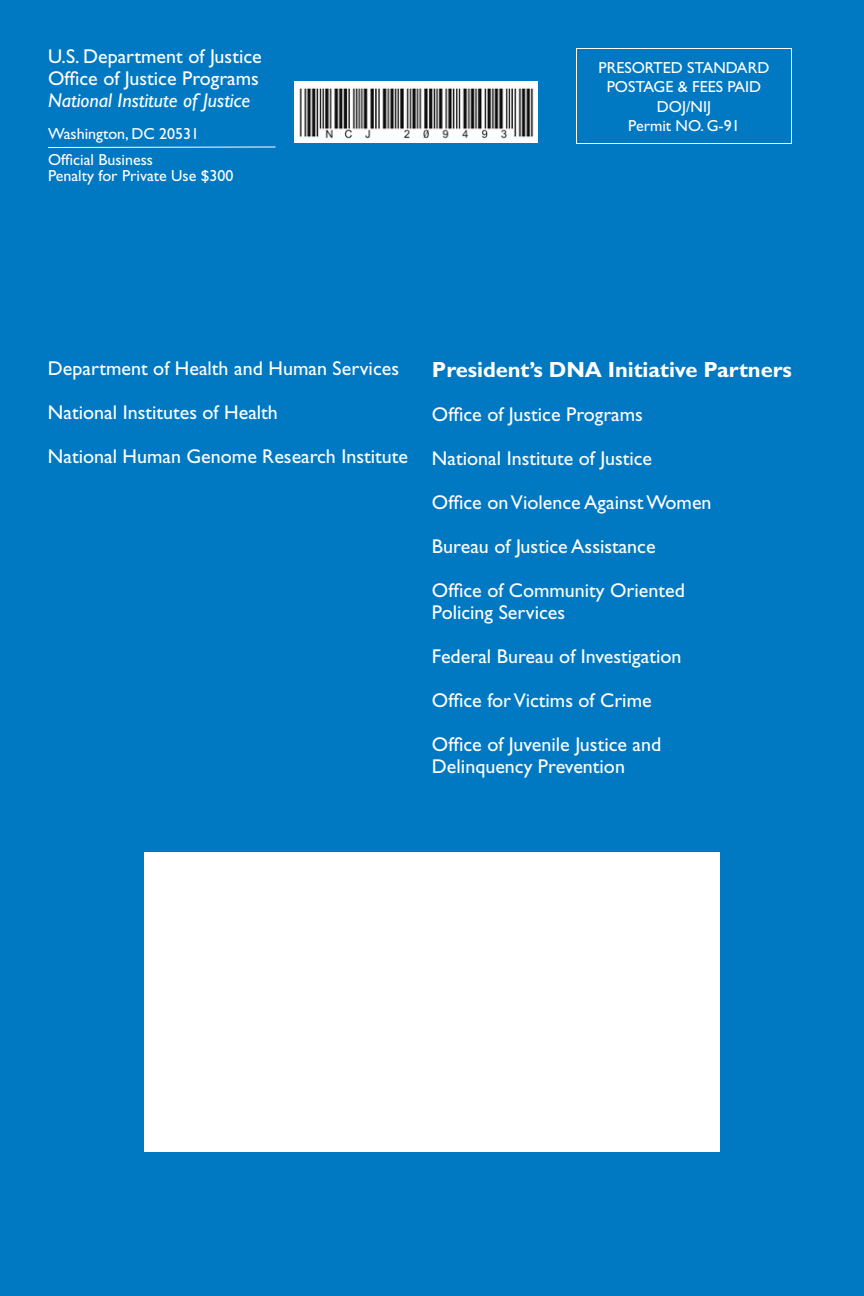
<style>
.page{position:relative;width:864px;height:1296px;background:#0079c2}
.page>*{position:absolute;margin:0;border:0;box-sizing:border-box;transform-origin:0 0}
.t1{font:700 22px "Gill Sans";letter-spacing:-.005em;color:#fff}
.t2{font:20px/22px "Gill Sans";color:#fff}
.t3{font:italic 20px "Gill Sans";color:#fff}
.t4{font:16px/19.2px "Gill Sans";color:#fff;text-align:center}
</style>
<div class="page">
<div style="left:144px;top:852px;width:576px;height:300px;background:#fff"></div>
<hr style="left:48px;top:146px;width:227px;height:2px;background:#fff">
<div style="left:576px;top:48px;width:216px;height:96px;border:1px solid #fff"></div>
<img style="left:295px;top:82px;width:242px;height:60px">
<p class="t2" style="left:48px;top:45px;width:215px">U.S. Department of Justice<br>Office of Justice Programs</p>
<p class="t4" style="left:48px;top:124px;width:153px">Washington, DC 20531</p>
<p class="t4" style="left:48px;top:166px;width:187px">Penalty for Private Use $300</p>
<p class="t3" style="left:48px;top:89px;width:204px">National Institute of Justice</p>
<p class="t4" style="left:48px;top:150px;width:107px">Official Business</p>
<p class="t4" style="left:599px;top:58px;width:172px">PRESORTED STANDARD<br>POSTAGE &amp; FEES PAID</p>
<p class="t4" style="left:628px;top:116px;width:113px">Permit NO. G-91</p>
<p class="t4" style="left:657px;top:97px;width:56px">DOJ/NIJ</p>
<p class="t2" style="left:48px;top:357px;width:353px">Department of Health and Human Services</p>
<p class="t2" style="left:48px;top:401px;width:231px">National Institutes of Health</p>
<p class="t2" style="left:48px;top:445px;width:362px">National Human Genome Research Institute</p>
<p class="t1" style="left:432px;top:356px;width:361px">President’s DNA Initiative Partners</p>
<p class="t2" style="left:432px;top:403px;width:212px">Office of Justice Programs</p>
<p class="t2" style="left:432px;top:447px;width:222px">National Institute of Justice</p>
<p class="t2" style="left:432px;top:491px;width:281px">Office on Violence Against Women</p>
<p class="t2" style="left:432px;top:535px;width:225px">Bureau of Justice Assistance</p>
<p class="t2" style="left:432px;top:579px;width:254px">Office of Community Oriented<br>Policing Services</p>
<p class="t2" style="left:432px;top:634px;width:251px;line-height:44px">Federal Bureau of Investigation<br>Office for Victims of Crime</p>
<p class="t2" style="left:432px;top:733px;width:231px">Office of Juvenile Justice and<br>Delinquency Prevention</p>
</div>
